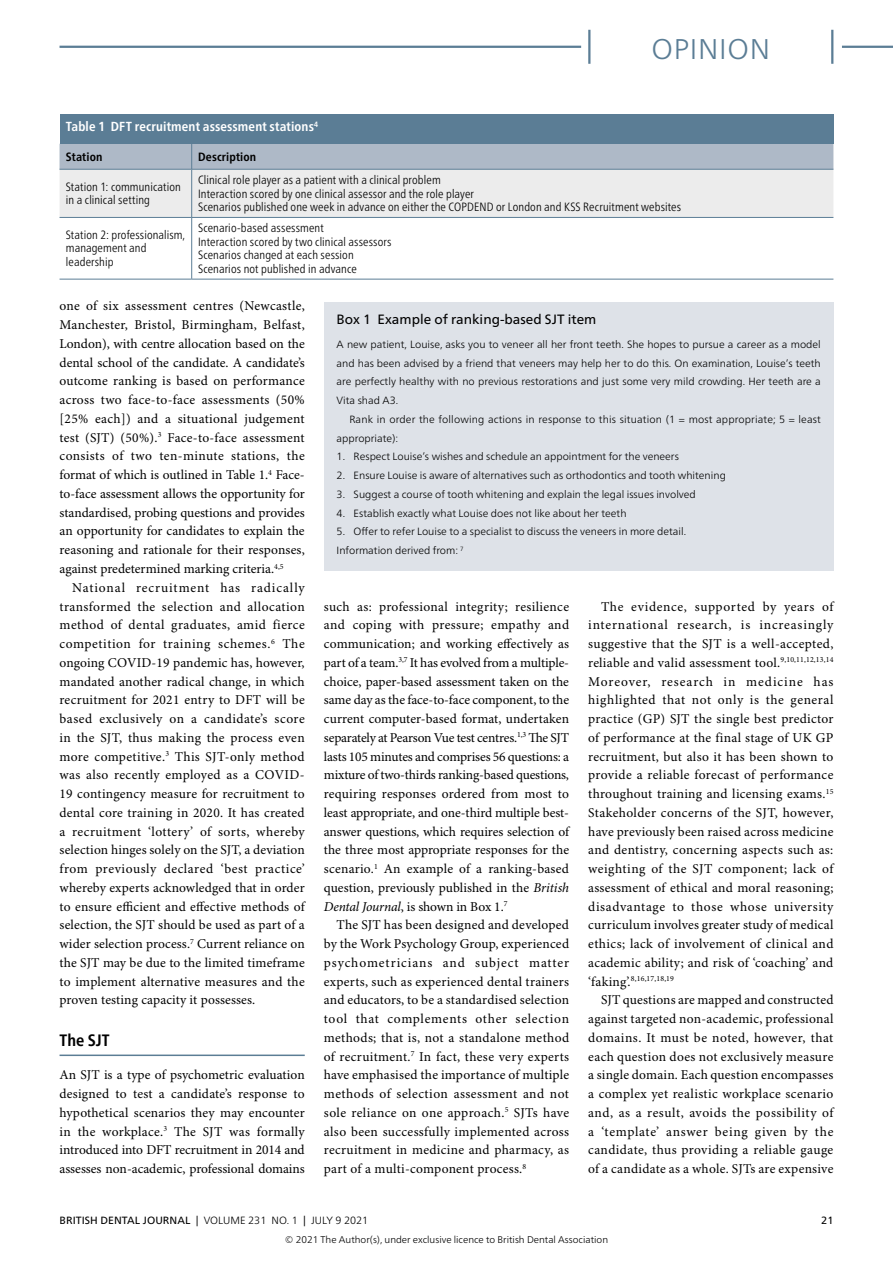
<style>
.page{position:relative;width:893px;height:1263px;background:#fff}
.page>*{position:absolute;margin:0;border:0;box-sizing:border-box;transform-origin:0 0}
.t1{font:28.5px "Frutiger Neue LT Pro Light 2";letter-spacing:.025em;color:#5b7d95}
.SectionHeading_1_MSS{font:16.5px "Frutiger Neue LT Pro Cn Bold 2";color:#000}
.Para_9pt_justified{font:13.5px/18.8px "Minion Pro";letter-spacing:.015em;color:#000;text-align:justify}
.Para_9pt_justified_1{font:13.5px/18.8px "Minion Pro";letter-spacing:-.005em;color:#000;text-align:justify}
.Box_Heading_x{font:13.5px "Frutiger Neue LT Pro";color:#000}
.Table_Caption_x{font:13.2px "Frutiger Neue LT Pro Cn Bold 2";letter-spacing:.01em;color:#fff}
.Table_x{font:300 condensed 12px "Frutiger Neue LT Pro";letter-spacing:.01em;color:#000}
.Table_x-2{font:12px/13.5px "Frutiger Neue LT Pro Cn Lt 2";letter-spacing:.01em;color:#000}
.Table_bold{font:12px "Frutiger Neue LT Pro Cn Bold 2";letter-spacing:.015em;color:#000}
.Para_box_1st{font:10.5px/18.8px "Frutiger Neue LT Pro Light 2";color:#000;text-align:justify}
.Para_box{font:300 10.5px/18.8px "Frutiger Neue LT Pro";color:#000}
.t2{font:10.5px "Frutiger Neue LT Pro";letter-spacing:.005em;color:#000}
.t3{font:9.75px "Frutiger Neue LT Pro Light 2";color:#000}
.Para_9pt_justified-2{font:7.8px "Minion Pro";letter-spacing:.02em;color:#000}
.s1{font-family:"Frutiger Neue LT Pro Light 2";font-weight:400}
.s2{font-style:italic}
.s3{font-size:13.5px}
.s4{font-family:"Frutiger Neue LT Pro Light 2"}
</style>
<div class="page">
<hr style="left:60px;top:1054px;width:245px;height:2px;background:#5b7d95">
<div style="left:324px;top:302px;width:509px;height:269px;background:#dee2e8"></div>
<svg style="left:60px;top:218px;width:773px;height:61px"></svg>
<svg style="left:60px;top:144px;width:773px;height:73px;background:#d5d9de"></svg>
<hr style="left:60px;top:169px;width:132px;height:1px;background:#5b7d95">
<hr style="left:192px;top:169px;width:641px;height:1px;background:#5b7d95">
<hr style="left:191px;top:169px;width:1px;height:48px;background:#5b7d95">
<hr style="left:60px;top:217px;width:132px;height:1px;background:#5b7d95">
<hr style="left:192px;top:217px;width:641px;height:1px;background:#5b7d95">
<hr style="left:191px;top:218px;width:1px;height:61px;background:#5b7d95">
<hr style="left:60px;top:279px;width:132px;height:1px;background:#5b7d95">
<hr style="left:192px;top:279px;width:641px;height:1px;background:#5b7d95">
<div style="left:60px;top:114px;width:773px;height:30px;background:#5b7d95"></div>
<hr style="left:60px;top:46px;width:521px;height:2px;background:#5b7d95">
<hr style="left:842px;top:46px;width:51px;height:2px;background:#5b7d95">
<hr style="left:588px;top:30px;width:2px;height:34px;background:#5b7d95">
<hr style="left:831px;top:30px;width:2px;height:34px;background:#5b7d95">
<p class="Table_Caption_x" style="left:66px;top:119px;width:254px">Table 1 DFT recruitment assessment stations<sup>4</sup></p>
<h1 class="t1" style="left:651px;top:32px;width:120px">OPINION</h1>
<p class="Table_bold" style="left:66px;top:149px;width:38px">Station</p>
<p class="Table_bold" style="left:198px;top:149px;width:60px">Description</p>
<p class="Table_x-2" style="left:66px;top:180px;width:116px">Station 1: communication in a clinical setting</p>
<p class="Table_x" style="left:198px;top:173px;width:244px">Clinical role player as a patient with a clinical problem</p>
<p class="Table_x-2" style="left:198px;top:187px;width:277px">Interaction scored by one clinical assessor and the role player</p>
<p class="Table_x" style="left:198px;top:200px;width:485px">Scenarios published one week in advance on either the COPDEND or London and KSS Recruitment websites</p>
<p class="Table_x-2" style="left:66px;top:228px;width:121px">Station 2: professionalism, management and leadership</p>
<p class="Table_x-2" style="left:198px;top:221px;width:127px">Scenario-based assessment</p>
<p class="Table_x" style="left:198px;top:234px;width:195px">Interaction scored by two clinical assessors</p>
<p class="Table_x-2" style="left:198px;top:248px;width:157px">Scenarios changed at each session</p>
<p class="Table_x" style="left:198px;top:261px;width:160px">Scenarios not published in advance</p>
<p class="Para_9pt_justified" style="left:60px;top:297px;width:247px">one of six assessment centres (Newcastle, Manchester, Bristol, Birmingham, Belfast, London), with centre allocation based on the dental school of the candidate. A candidate’s outcome ranking is based on performance across two face-to-face assessments (50% [25% each]) and a situational judgement test (SJT) (50%).<sup>3</sup> Face-to-face assessment consists of two ten-minute stations, the format of which is outlined in Table 1.<sup>4</sup> Face&shy;to-face assessment allows the opportunity for standardised, probing questions and provides an opportunity for candidates to explain the reasoning and rationale for their responses, against predetermined marking criteria.<sup>4,5</sup></p>
<p class="Para_9pt_justified" style="left:60px;top:579px;width:247px;text-indent:13px">National recruitment has radically transformed the selection and allocation method of dental graduates, amid fierce competition for training schemes.<sup>6</sup> The ongoing COVID-19 pandemic has, however, mandated another radical change, in which recruitment for 2021 entry to DFT will be based exclusively on a candidate’s score in the SJT, thus making the process even more competitive.<sup>3</sup> This SJT-only method was also recently employed as a COVID-19 contingency measure for recruitment to dental core training in 2020. It has created a recruitment ‘lottery’ of sorts, whereby selection hinges solely on the SJT, a deviation from previously declared ‘best practice’ whereby experts acknowledged that in order to ensure efficient and effective methods of selection, the SJT should be used as part of a wider selection process.<sup>7</sup> Current reliance on the SJT may be due to the limited timeframe to implement alternative measures and the proven testing capacity it possesses.</p>
<p class="SectionHeading_1_MSS" style="left:60px;top:1031px;width:52px">The SJT</p>
<p class="Para_9pt_justified_1" style="left:60px;top:1066px;width:247px">An SJT is a type of psychometric evaluation designed to test a candidate’s response to hypothetical scenarios they may encounter in the workplace.<sup>3</sup> The SJT was formally introduced into DFT recruitment in 2014 and assesses non-academic, professional domains</p>
<p class="Box_Heading_x" style="left:337px;top:311px;width:261px">Box 1 Example of ranking-based SJT item</p>
<p class="Para_box_1st" style="left:337px;top:335px;width:486px">A new patient, Louise, asks you to veneer all her front teeth. She hopes to pursue a career as a model and has been advised by a friend that veneers may help her to do this. On examination, Louise’s teeth are perfectly healthy with no previous restorations and just some very mild crowding. Her teeth are a Vita shad A3.</p>
<p class="Para_box" style="left:337px;top:410px;width:486px;text-indent:13px">Rank in order the following actions in response to this situation (1 = most appropriate; 5 = least <span class="s1">appropriate):</span></p>
<p class="Para_box" style="left:337px;top:447px;width:344px"><span class="s1">1.</span> Respect Louise’s wishes and schedule an appointment for the veneers</p>
<p class="Para_box_1st" style="left:337px;top:466px;width:391px">2. Ensure Louise is aware of alternatives such as orthodontics and tooth whitening</p>
<p class="Para_box_1st" style="left:337px;top:485px;width:361px">3. Suggest a course of tooth whitening and explain the legal issues involved</p>
<p class="Para_box" style="left:337px;top:504px;width:291px"><span class="s1">4.</span> Establish exactly what Louise does not like about her teeth</p>
<p class="Para_box" style="left:337px;top:522px;width:351px">5. Offer to refer Louise to a specialist to discuss the veneers in more detail.</p>
<p class="Para_box_1st" style="left:337px;top:541px;width:128px">Information derived from: <sup>7</sup></p>
<p class="Para_9pt_justified_1" style="left:324px;top:597px;width:247px">such as: professional integrity; resilience and coping with pressure; empathy and communication; and working effectively as part of a team.<sup>3,7</sup> It has evolved from a multiple&shy;choice, paper-based assessment taken on the same day as the face-to-face component, to the current computer-based format, undertaken separately at Pearson Vue test centres.<sup>1,3</sup> The SJT lasts 105 minutes and comprises 56 questions: a mixture of two-thirds ranking-based questions, requiring responses ordered from most to least appropriate, and one-third multiple best&shy;answer questions, which requires selection of the three most appropriate responses for the scenario.<sup>1</sup> An example of a ranking-based question, previously published in the <span class="s2">British Dental Journal</span>, is shown in Box 1.<sup>7</sup></p>
<p class="Para_9pt_justified" style="left:324px;top:916px;width:247px;text-indent:13px">The SJT has been designed and developed by the Work Psychology Group, experienced psychometricians and subject matter experts, such as experienced dental trainers and educators, to be a standardised selection tool that complements other selection methods; that is, not a standalone method of recruitment.<sup>7</sup> In fact, these very experts have emphasised the importance of multiple methods of selection assessment and not sole reliance on one approach.<sup>5</sup> SJTs have also been successfully implemented across recruitment in medicine and pharmacy, as part of a multi-component process.<sup>8</sup></p>
<p class="Para_9pt_justified" style="left:588px;top:597px;width:247px;text-indent:13px">The evidence, supported by years of international research, is increasingly suggestive that the SJT is a well-accepted, reliable and valid assessment tool.<sup>9,10,11,12,13,14<br></sup>Moreover, research in medicine has highlighted that not only is the general practice (GP) SJT the single best predictor of performance at the final stage of UK GP recruitment, but also it has been shown to provide a reliable forecast of performance throughout training and licensing exams.<sup>15<br></sup>Stakeholder concerns of the SJT, however, have previously been raised across medicine and dentistry, concerning aspects such as: weighting of the SJT component; lack of assessment of ethical and moral reasoning; disadvantage to those whose university curriculum involves greater study of medical ethics; lack of involvement of clinical and academic ability; and risk of ‘coaching’ and</p>
<p class="Para_9pt_justified-2" style="left:588px;top:974px;width:87px"><span class="s3">‘faking’.</span>8,16,17,18,19</p>
<p class="Para_9pt_justified" style="left:588px;top:991px;width:247px;text-indent:13px">SJT questions are mapped and constructed against targeted non-academic, professional domains. It must be noted, however, that each question does not exclusively measure a single domain. Each question encompasses a complex yet realistic workplace scenario and, as a result, avoids the possibility of a ‘template’ answer being given by the candidate, thus providing a reliable gauge of a candidate as a whole. SJTs are expensive</p>
<p class="t2" style="left:60px;top:1214px;width:310px">BRITISH DENTAL JOURNAL | <span class="s4">VOLUME 231 NO. 1</span> | <span class="s4">July 9 2021</span></p>
<p class="t2" style="left:821px;top:1214px;width:14px">21</p>
<p class="t3" style="left:285px;top:1234px;width:325px">© 2021 The Author(s), under exclusive licence to British Dental Association</p>
</div>
